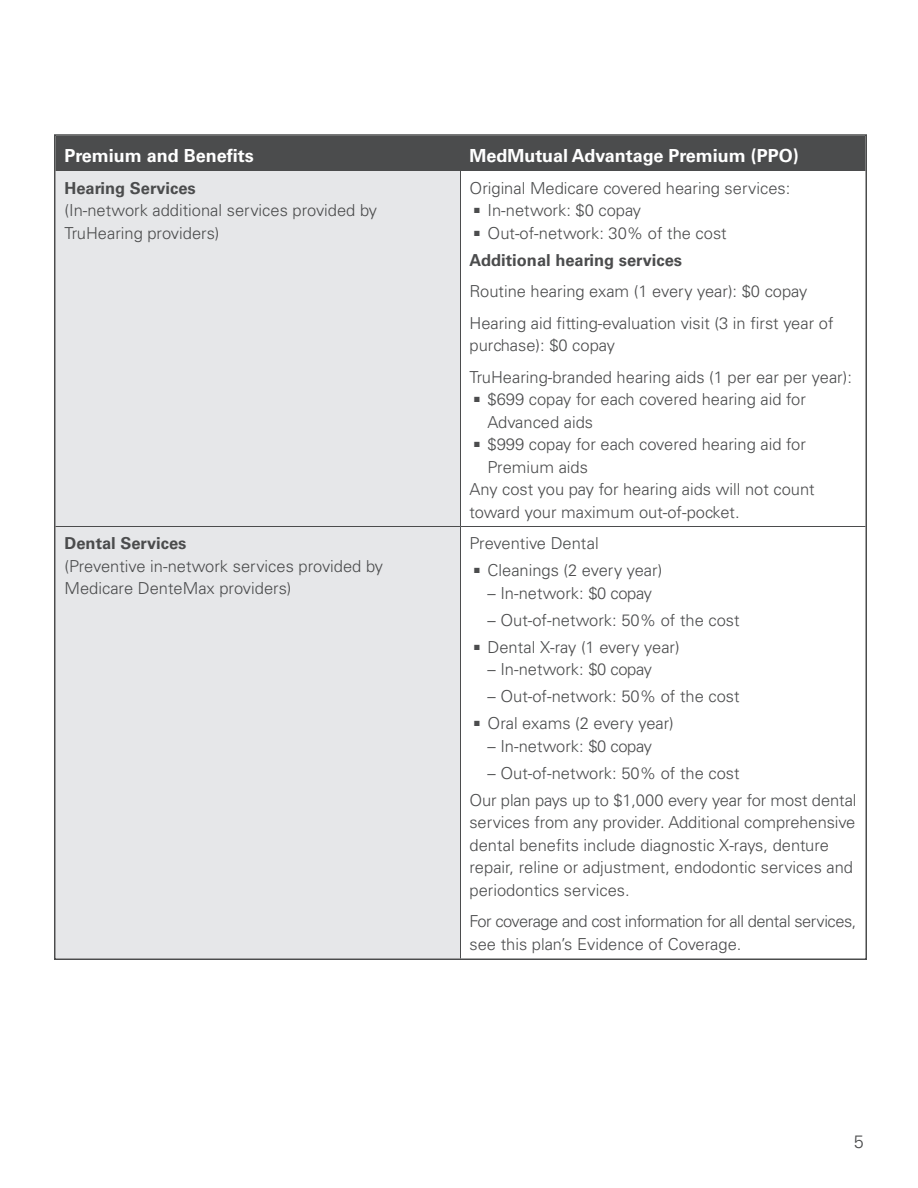
<style>
.page{position:relative;width:918px;height:1188px;background:#fff}
.page>*{position:absolute;margin:0;border:0;box-sizing:border-box;transform-origin:0 0}
.t1{font:700 18px "Univers LT Std";color:#fff}
.t2{font:300 18px "Univers LT Std";color:#4b4c4d}
.t3{font:300 16.5px/22.5px "Univers LT Std";color:#4b4c4d}
.t4{font:300 16.5px/22.5px "Univers LT Std";letter-spacing:-.03em;color:#4b4c4d}
.t5{font:700 16.5px "Univers LT Std";color:#4b4c4d}
.s1{font-weight:700}
</style>
<div class="page">
<div style="left:57px;top:137px;width:807px;height:34px;background:#4b4c4d"></div>
<div style="left:57px;top:171px;width:403px;height:786px;background:#e6e7e9"></div>
<hr style="left:460px;top:171px;width:1px;height:355px;background:#4b4c4d">
<hr style="left:460px;top:527px;width:1px;height:431px;background:#4b4c4d">
<hr style="left:56px;top:526px;width:404px;height:1px;background:#4b4c4d">
<hr style="left:460px;top:526px;width:406px;height:1px;background:#4b4c4d">
<p class="t1" style="left:64px;top:145px;width:191px">Premium and Benefits</p>
<p class="t1" style="left:470px;top:145px;width:331px">MedMutual Advantage Premium (PPO)</p>
<p class="t5" style="left:64px;top:178px;width:133px">Hearing Services</p>
<p class="t3" style="left:64px;top:199px;width:314px">(In-network additional services provided by<br>TruHearing providers)</p>
<p class="t3" style="left:470px;top:176px;width:322px">Original Medicare covered hearing services:</p>
<p class="t3" style="left:474px;top:199px;width:169px">■ In-network: $0 copay</p>
<p class="t3" style="left:470px;top:219px;width:259px;line-height:27px">■ Out-of-network: 30% of the cost<br><span class="s1">Additional hearing services</span></p>
<p class="t3" style="left:470px;top:275px;width:366px;line-height:31.5px">Routine hearing exam (1 every year): $0 copay<br>Hearing aid fitting-evaluation visit (3 in first year of</p>
<p class="t3" style="left:470px;top:329px;width:384px;line-height:31.5px">purchase): $0 copay<br>TruHearing-branded hearing aids (1 per ear per year):</p>
<p class="t3" style="left:488px;top:388px;width:320px;text-indent:-14px">■ $699 copay for each covered hearing aid for<br>Advanced aids</p>
<p class="t3" style="left:474px;top:433px;width:333px">■ $999 copay for each covered hearing aid for</p>
<p class="t3" style="left:488px;top:455px;width:102px">Premium aids</p>
<p class="t3" style="left:470px;top:478px;width:347px">Any cost you pay for hearing aids will not count</p>
<p class="t3" style="left:470px;top:500px;width:272px">toward your maximum out-of-pocket.</p>
<p class="t5" style="left:64px;top:534px;width:123px">Dental Services</p>
<p class="t3" style="left:64px;top:554px;width:320px">(Preventive in-network services provided by<br>Medicare DenteMax providers)</p>
<p class="t3" style="left:470px;top:532px;width:131px">Preventive Dental</p>
<p class="t3" style="left:474px;top:559px;width:190px">■ Cleanings (2 every year)</p>
<p class="t3" style="left:488px;top:581px;width:166px">– In-network: $0 copay</p>
<p class="t3" style="left:487px;top:608px;width:254px">– Out-of-network: 50% of the cost</p>
<p class="t3" style="left:474px;top:635px;width:207px">■ Dental X-ray (1 every year)</p>
<p class="t3" style="left:488px;top:658px;width:166px">– In-network: $0 copay</p>
<p class="t3" style="left:487px;top:685px;width:254px">– Out-of-network: 50% of the cost</p>
<p class="t3" style="left:474px;top:712px;width:201px">■ Oral exams (2 every year)</p>
<p class="t3" style="left:488px;top:734px;width:166px">– In-network: $0 copay</p>
<p class="t3" style="left:470px;top:759px;width:389px;line-height:27px;text-indent:18px">– Out-of-network: 50% of the cost<br>Our plan pays up to $1,000 every year for most dental</p>
<p class="t3" style="left:470px;top:811px;width:388px">services from any provider. Additional comprehensive dental benefits include diagnostic X-rays, denture repair, reline or adjustment, endodontic services and periodontics services.</p>
<p class="t4" style="left:470px;top:910px;width:388px">For coverage and cost information for all dental services, see this plan’s Evidence of Coverage.</p>
<p class="t2" style="left:854px;top:1130px;width:12px">5</p>
</div>
